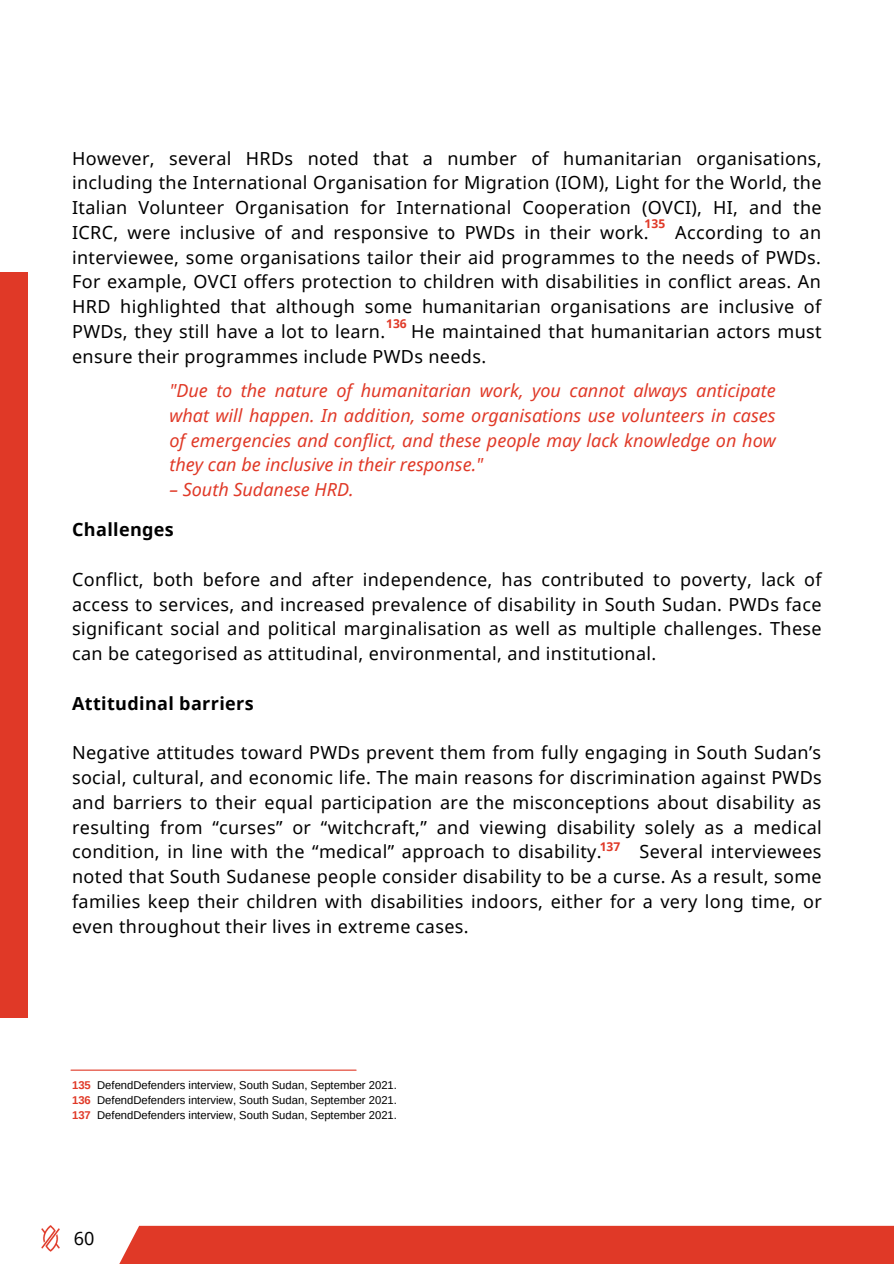
<style>
.page{position:relative;width:894px;height:1264px;background:#fff}
.page>*{position:absolute;margin:0;border:0;box-sizing:border-box;transform-origin:0 0}
.t1{font:18px/24.8px "Noto Sans";letter-spacing:.02em;color:#000;text-align:justify}
.t2{font:italic 18px/24.8px "Noto Sans";color:#e03927;text-align:justify}
.t3{font:700 18px "Noto Sans";letter-spacing:.02em;color:#000}
.t4{font:700 12px "Noto Sans";color:#e03927}
.t5{font:11.25px/15px "Arimo";color:#000;text-align:justify}
.s1{font-weight:700;color:#e03927}
</style>
<div class="page">
<div style="left:0;top:272px;width:27px;height:746px;background:#e03927"></div>
<hr style="left:71px;top:1069px;width:285px;height:1px;background:#e03927">
<img style="left:41px;top:1225px;width:18px;height:26px">
<div style="left:120px;top:1225px;width:773px;height:38px;background:#e03927"></div>
<p class="t1" style="left:72px;top:145px;width:750px">However, several HRDs noted that a number of humanitarian organisations, including the International Organisation for Migration (IOM), Light for the World, the Italian Volunteer Organisation for International Cooperation (OVCI), HI, and the ICRC, were inclusive of and responsive to PWDs in their work.</p>
<p class="t4" style="left:644px;top:215px;width:22px">135</p>
<p class="t1" style="left:72px;top:219px;width:750px;text-indent:603px">According to an interviewee, some organisations tailor their aid programmes to the needs of PWDs.<br>For example, OVCI offers protection to children with disabilities in conflict areas. An HRD highlighted that although some humanitarian organisations are inclusive of PWDs, they still have a lot to learn.</p>
<p class="t4" style="left:386px;top:315px;width:22px">136</p>
<p class="t1" style="left:72px;top:318px;width:750px;text-indent:339px">He maintained that humanitarian actors must ensure their programmes include PWDs needs.</p>
<p class="t2" style="left:169px;top:378px;width:607px">"Due to the nature of humanitarian work, you cannot always anticipate what will happen. In addition, some organisations use volunteers in cases of emergencies and conflict, and these people may lack knowledge on how they can be inclusive in their response."</p>
<p class="t2" style="left:169px;top:477px;width:186px">– South Sudanese HRD.</p>
<p class="t3" style="left:72px;top:517px;width:103px">Challenges</p>
<p class="t1" style="left:72px;top:566px;width:750px">Conflict, both before and after independence, has contributed to poverty, lack of access to services, and increased prevalence of disability in South Sudan. PWDs face significant social and political marginalisation as well as multiple challenges. These can be categorised as attitudinal, environmental, and institutional.</p>
<p class="t3" style="left:72px;top:690px;width:183px">Attitudinal barriers</p>
<p class="t1" style="left:72px;top:740px;width:751px">Negative attitudes toward PWDs prevent them from fully engaging in South Sudan’s social, cultural, and economic life. The main reasons for discrimination against PWDs and barriers to their equal participation are the misconceptions about disability as resulting from “curses” or “witchcraft,” and viewing disability solely as a medical condition, in line with the “medical” approach to disability.</p>
<p class="t4" style="left:599px;top:838px;width:22px">137</p>
<p class="t1" style="left:72px;top:839px;width:751px;text-indent:567px">Several interviewees noted that South Sudanese people consider disability to be a curse. As a result, some families keep their children with disabilities indoors, either for a very long time, or even throughout their lives in extreme cases.</p>
<p class="t5" style="left:72px;top:1077px;width:326px"><span class="s1">135</span> DefendDefenders interview, South Sudan, September 2021.<br><span class="s1">136</span> DefendDefenders interview, South Sudan, September 2021.<br><span class="s1">137</span> DefendDefenders interview, South Sudan, September 2021.</p>
<p class="t1" style="left:74px;top:1225px;width:22px">60</p>
</div>
